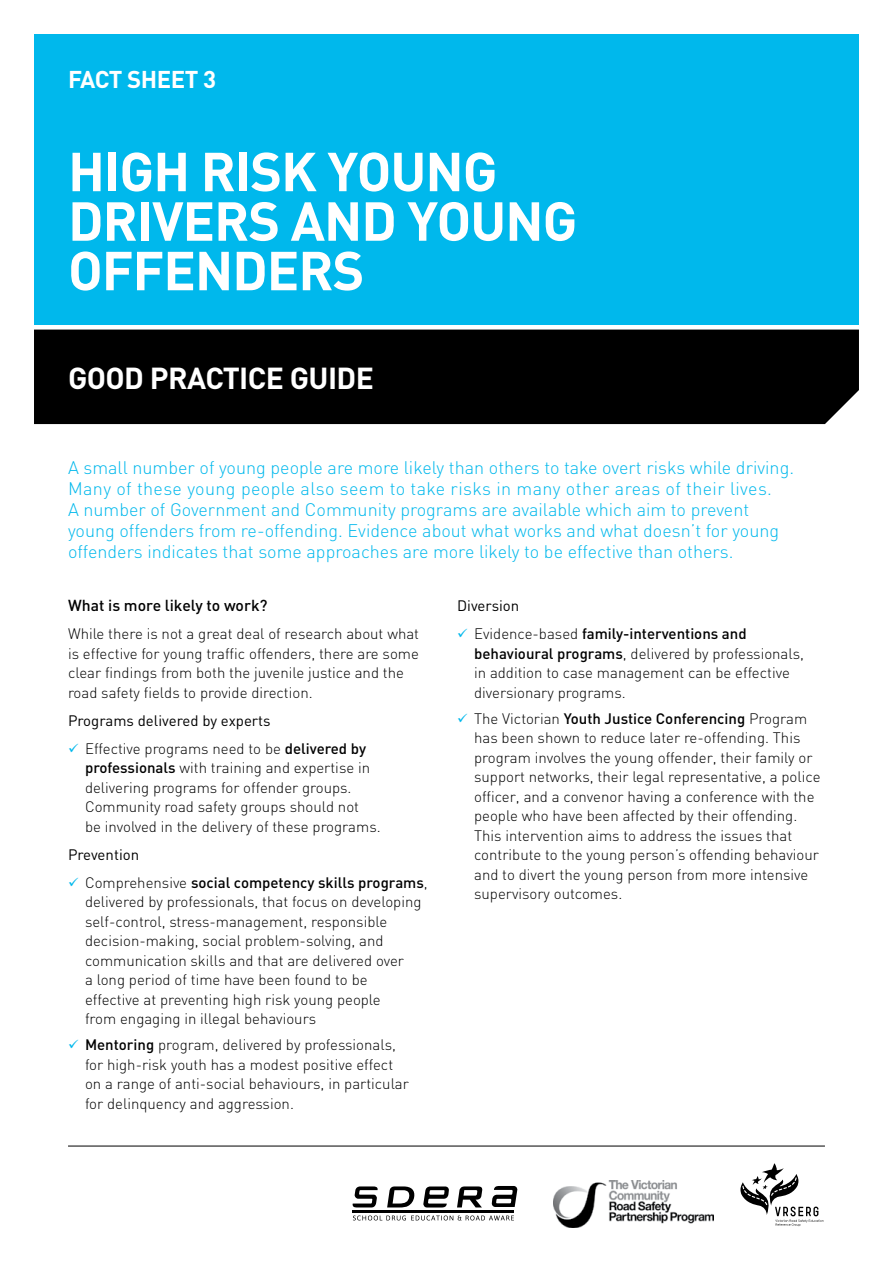
<style>
.page{position:relative;width:893px;height:1263px;background:#fff}
.page>*{position:absolute;margin:0;border:0;box-sizing:border-box;transform-origin:0 0}
.t1{font:700 54px/49.5px "DIN";letter-spacing:-.02em;color:#fff}
.t2{font:700 30px "DIN";letter-spacing:-.02em;color:#fff}
.t3{font:700 24px "DIN";letter-spacing:-.02em;color:#fff}
.t4{font:300 18px/21px "DIN";color:#00b8ec}
.t5{font:500 15.75px "DIN";color:#000}
.t6{font:300 15px/19.5px "DIN";color:#000}
.t7{font:15px "DIN";color:#000}
.s1{color:#00b8ec}
.s2{font-weight:500}
</style>
<div class="page">
<div style="left:34px;top:34px;width:825px;height:290px;background:#00b8ec"></div>
<div style="left:34px;top:330px;width:825px;height:94px;background:#000"></div>
<hr style="left:68px;top:1146px;width:757px;height:1px;background:#000">
<img style="left:554px;top:1181px;width:159px;height:46px">
<svg style="left:740px;top:1163px;width:84px;height:63px"></svg>
<svg style="left:492px;top:1186px;width:25px;height:21px"></svg>
<svg style="left:353px;top:1186px;width:25px;height:21px"></svg>
<svg style="left:387px;top:1186px;width:28px;height:21px"></svg>
<hr style="left:352px;top:1210px;width:162px;height:2px;background:#000">
<svg style="left:457px;top:1186px;width:26px;height:21px"></svg>
<svg style="left:423px;top:1186px;width:26px;height:21px"></svg>
<svg style="left:353px;top:1215px;width:161px;height:5px"></svg>
<h3 class="t3" style="left:68px;top:64px;width:150px">FACT SHEET 3</h3>
<h1 class="t1" style="left:68px;top:145px;width:511px">HIGH RISK YOUNG<br>DRIVERS AND YOUNG<br>OFFENDERS</h1>
<h2 class="t2" style="left:68px;top:359px;width:307px">GOOD PRACTICE GUIDE</h2>
<p class="t4" style="left:68px;top:457px;width:728px">A small number of young people are more likely than others to take overt risks while driving.<br>Many of these young people also seem to take risks in many other areas of their lives.<br>A number of Government and Community programs are available which aim to prevent young offenders from re-offending. Evidence about what works and what doesn’t for young offenders indicates that some approaches are more likely to be effective than others.</p>
<p class="t5" style="left:68px;top:595px;width:201px">What is more likely to work?</p>
<p class="t6" style="left:68px;top:624px;width:353px">While there is not a great deal of research about what is effective for young traffic offenders, there are some clear findings from both the juvenile justice and the road safety fields to provide direction.</p>
<p class="t7" style="left:68px;top:711px;width:204px">Programs delivered by experts</p>
<p class="t6" style="left:85px;top:738px;width:297px;text-indent:-17px"><span class="s1">✓</span> Effective programs need to be <span class="s2">delivered by professionals</span> with training and expertise in delivering programs for offender groups.<br>Community road safety groups should not<br>be involved in the delivery of these programs.</p>
<p class="t7" style="left:68px;top:845px;width:73px">Prevention</p>
<p class="t6" style="left:85px;top:872px;width:344px;text-indent:-17px"><span class="s1">✓</span> Comprehensive <span class="s2">social competency skills programs</span>, delivered by professionals, that focus on developing self-control, stress-management, responsible decision-making, social problem-solving, and communication skills and that are delivered over<br>a long period of time have been found to be<br>effective at preventing high risk young people<br>from engaging in illegal behaviours</p>
<p class="t6" style="left:85px;top:1035px;width:325px;text-indent:-17px"><span class="s1">✓</span> <span class="s2">Mentoring</span> program, delivered by professionals, for high-risk youth has a modest positive effect on a range of anti-social behaviours, in particular for delinquency and aggression.</p>
<p class="t7" style="left:457px;top:596px;width:64px">Diversion</p>
<p class="t6" style="left:474px;top:624px;width:331px;text-indent:-17px"><span class="s1">✓</span> Evidence-based <span class="s2">family-interventions and behavioural programs</span>, delivered by professionals, in addition to case management can be effective diversionary programs.</p>
<p class="t6" style="left:474px;top:708px;width:348px;text-indent:-17px"><span class="s1">✓</span> The Victorian <span class="s2">Youth Justice Conferencing</span> Program has been shown to reduce later re-offending. This program involves the young offender, their family or support networks, their legal representative, a police officer, and a convenor having a conference with the people who have been affected by their offending.<br>This intervention aims to address the issues that contribute to the young person’s offending behaviour and to divert the young person from more intensive supervisory outcomes.</p>
</div>
